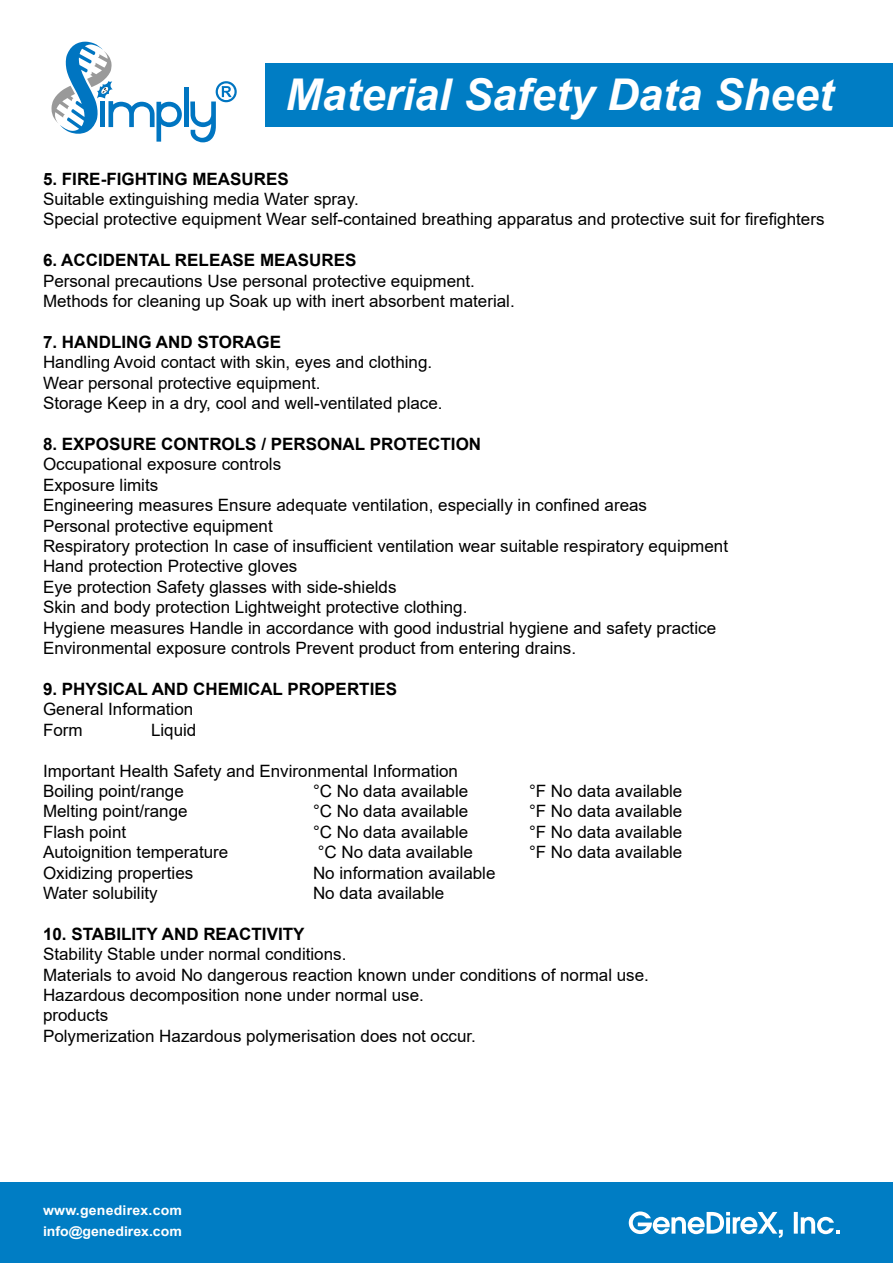
<style>
.page{position:relative;width:893px;height:1263px;background:#fff}
.page>*{position:absolute;margin:0;border:0;box-sizing:border-box;transform-origin:0 0}
.t1{font:italic 700 43.8px "Arial";color:#fff}
.t2{font:16.95px/20.4px "Arial";color:#000}
.t3{font:700 16.95px "Arial";color:#000}
.t4{font:700 13.5px/21.3px "Arial";color:#fff;scale:1.05 1}
</style>
<div class="page">
<div style="left:0;top:1182px;width:893px;height:81px;background:#007dc4"></div>
<div style="left:266px;top:63px;width:627px;height:64px;background:#007dc4"></div>
<svg style="left:629px;top:1211px;width:154px;height:27px"></svg>
<svg style="left:794px;top:1212px;width:46px;height:22px"></svg>
<hr style="left:184px;top:87px;width:4px;height:40px;background:#0075c1">
<svg style="left:51px;top:42px;width:131px;height:100px"></svg>
<svg style="left:190px;top:81px;width:47px;height:61px"></svg>
<h1 class="t1" style="left:286px;top:65px;width:549px">Material Safety Data Sheet</h1>
<p class="t3" style="left:43px;top:167px;width:247px">5. FIRE-FIGHTING MEASURES</p>
<p class="t2" style="left:43px;top:189px;width:783px">Suitable extinguishing media Water spray.<br>Special protective equipment Wear self-contained breathing apparatus and protective suit for firefighters</p>
<p class="t3" style="left:43px;top:248px;width:315px">6. ACCIDENTAL RELEASE MEASURES</p>
<p class="t2" style="left:43px;top:270px;width:473px">Personal precautions Use personal protective equipment.<br>Methods for cleaning up Soak up with inert absorbent material.</p>
<p class="t3" style="left:43px;top:330px;width:240px">7. HANDLING AND STORAGE</p>
<p class="t2" style="left:43px;top:352px;width:401px">Handling Avoid contact with skin, eyes and clothing.<br>Wear personal protective equipment.<br>Storage Keep in a dry, cool and well-ventilated place.</p>
<p class="t3" style="left:43px;top:432px;width:440px">8. EXPOSURE CONTROLS / PERSONAL PROTECTION</p>
<p class="t2" style="left:43px;top:454px;width:687px">Occupational exposure controls<br>Exposure limits<br>Engineering measures Ensure adequate ventilation, especially in confined areas<br>Personal protective equipment<br>Respiratory protection In case of insufficient ventilation wear suitable respiratory equipment Hand protection Protective gloves<br>Eye protection Safety glasses with side-shields<br>Skin and body protection Lightweight protective clothing.<br>Hygiene measures Handle in accordance with good industrial hygiene and safety practice Environmental exposure controls Prevent product from entering drains.</p>
<p class="t3" style="left:43px;top:677px;width:356px">9. PHYSICAL AND CHEMICAL PROPERTIES</p>
<p class="t2" style="left:43px;top:699px;width:152px">General Information<br>Form</p>
<p class="t2" style="left:151px;top:719px;width:47px">Liquid</p>
<p class="t2" style="left:43px;top:760px;width:416px">Important Health Safety and Environmental Information<br>Boiling point/range</p>
<p class="t2" style="left:313px;top:781px;width:157px">°C No data available</p>
<p class="t2" style="left:529px;top:781px;width:155px">°F No data available</p>
<p class="t2" style="left:43px;top:801px;width:146px">Melting point/range</p>
<p class="t2" style="left:313px;top:801px;width:157px">°C No data available</p>
<p class="t2" style="left:529px;top:801px;width:155px">°F No data available</p>
<p class="t2" style="left:43px;top:821px;width:85px">Flash point</p>
<p class="t2" style="left:313px;top:821px;width:157px">°C No data available</p>
<p class="t2" style="left:529px;top:821px;width:155px">°F No data available</p>
<p class="t2" style="left:43px;top:842px;width:187px">Autoignition temperature</p>
<p class="t2" style="left:318px;top:842px;width:157px">°C No data available</p>
<p class="t2" style="left:529px;top:842px;width:155px">°F No data available</p>
<p class="t2" style="left:43px;top:862px;width:152px">Oxidizing properties</p>
<p class="t2" style="left:313px;top:862px;width:184px">No information available</p>
<p class="t2" style="left:43px;top:883px;width:116px">Water solubility</p>
<p class="t2" style="left:313px;top:883px;width:133px">No data available</p>
<p class="t3" style="left:43px;top:922px;width:263px">10. STABILITY AND REACTIVITY</p>
<p class="t2" style="left:43px;top:944px;width:607px">Stability Stable under normal conditions.<br>Materials to avoid No dangerous reaction known under conditions of normal use.<br>Hazardous decomposition none under normal use.<br>products<br>Polymerization Hazardous polymerisation does not occur.</p>
<p class="t4" style="left:43px;top:1200px;width:134px">www.genedirex.com info@genedirex.com</p>
</div>
